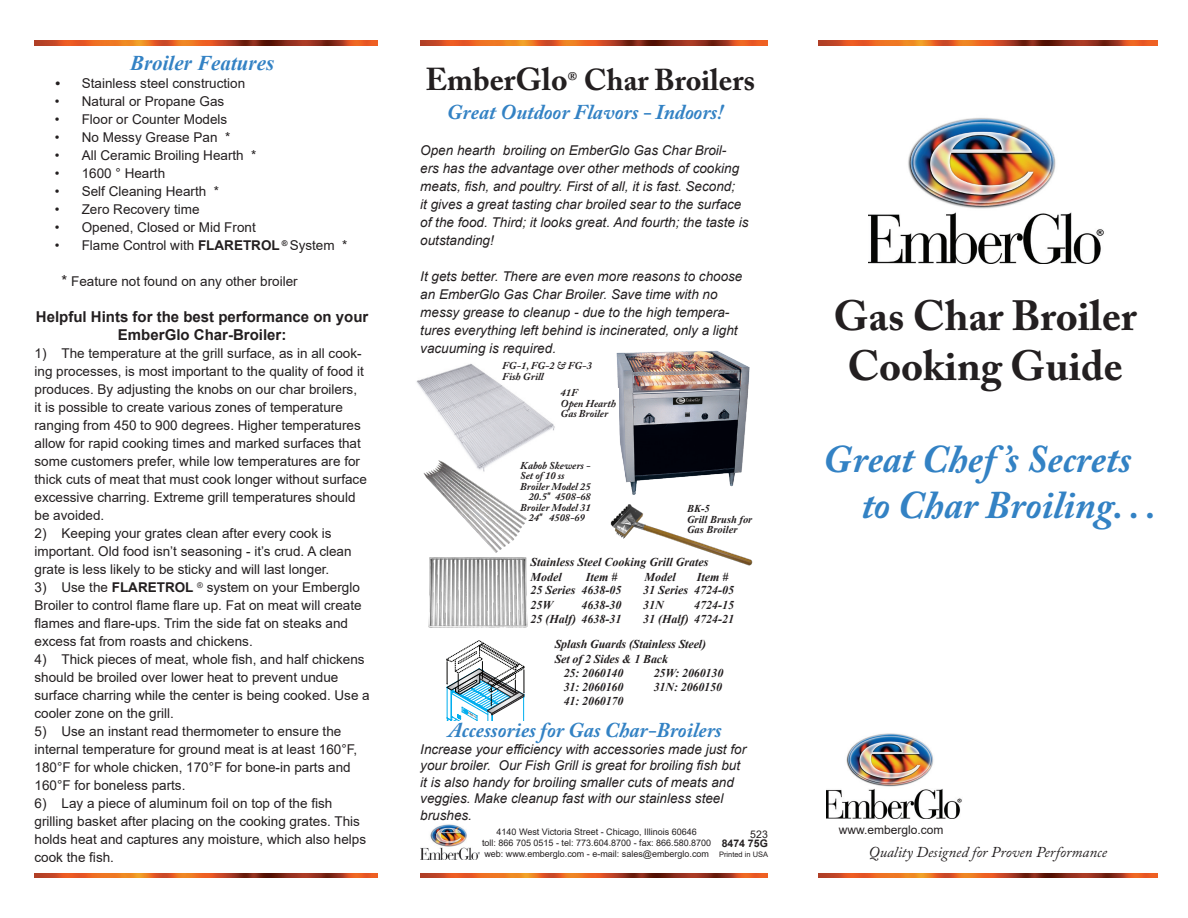
<style>
.page{position:relative;width:1188px;height:918px;background:#fff}
.page>*{position:absolute;margin:0;border:0;box-sizing:border-box;transform-origin:0 0}
.t1{font:700 42px/50.4px "Adobe Caslon Pro";color:#231f20;text-align:center}
.t2{font:italic 700 39px/46.8px "Adobe Caslon Pro";color:#3382c4}
.t3{font:700 30px "Adobe Caslon Pro";color:#231f20}
.t4{font:italic 700 21px "Adobe Caslon Pro";color:#3382c4}
.t5{font:italic 700 21px "Times New Roman";color:#3382c4}
.t6{font:700 15px/18px "Arial";color:#231f20;text-align:center}
.t7{font:italic 15px "Adobe Caslon Pro";color:#231f20}
.t8{font:13.5px/18px "Arial";color:#231f20}
.t9{font:italic 13.5px/18px "Arial";color:#231f20}
.t10{font:italic 700 12px/14.4px "Times New Roman";color:#231f20}
.t11{font:12px "Arial";color:#231f20}
.t12{font:italic 700 10.5px/10.5px "Adobe Caslon Pro";color:#231f20}
.t13{font:italic 700 10.5px/10.5px "Times New Roman";color:#231f20}
.t14{font:700 10.5px "Arial";color:#231f20}
.t15{font:10.5px "Arial";color:#231f20}
.t16{font:9px/10.8px "Arial";color:#231f20}
.s1{font-weight:700;font-style:italic}
.s2{font-weight:700}
.s3{font-size:15px}
.s4{font-size:31.5px}
.s5{font-size:18px}
.s6{font-family:"Arial";font-weight:400;font-style:normal}
.s7{font-size:7.5px}
</style>
<div class="page">
<img style="left:420px;top:824px;width:59px;height:36px">
<img style="left:826px;top:733px;width:136px;height:85px">
<img style="left:868px;top:118px;width:236px;height:145px">
<img style="left:818px;top:41px;width:340px;height:4px">
<img style="left:818px;top:873px;width:340px;height:5px">
<img style="left:35px;top:873px;width:343px;height:5px">
<img style="left:35px;top:41px;width:343px;height:4px">
<img style="left:420px;top:41px;width:348px;height:4px">
<img style="left:420px;top:873px;width:348px;height:5px">
<img style="left:616px;top:350px;width:134px;height:145px">
<img style="left:416px;top:363px;width:139px;height:96px">
<div style="left:502px;top:362px;width:96px;height:22px;background:#fff"></div>
<img style="left:423px;top:459px;width:104px;height:94px">
<img style="left:610px;top:504px;width:143px;height:62px">
<div style="left:561px;top:388px;width:58px;height:40px;background:#fff"></div>
<img style="left:429px;top:557px;width:99px;height:71px">
<svg style="left:446px;top:640px;width:79px;height:81px"></svg>
<h3 class="t5" style="left:130px;top:48px;width:146px">Broiler Features</h3>
<p class="t8" style="left:55px;top:74px;width:192px"><span class="s1">•</span> Stainless steel construction</p>
<p class="t8" style="left:55px;top:92px;width:171px">• Natural or Propane Gas</p>
<p class="t8" style="left:55px;top:110px;width:174px">• Floor or Counter Models</p>
<p class="t8" style="left:55px;top:128px;width:177px">• No Messy Grease Pan *</p>
<p class="t8" style="left:55px;top:146px;width:203px">• All Ceramic Broiling Hearth *</p>
<p class="t8" style="left:55px;top:164px;width:112px">• 1600 ° Hearth</p>
<p class="t8" style="left:55px;top:182px;width:166px">• Self Cleaning Hearth *</p>
<p class="t8" style="left:55px;top:200px;width:146px">• Zero Recovery time</p>
<p class="t8" style="left:55px;top:218px;width:203px">• Opened, Closed or Mid Front</p>
<p class="t8" style="left:55px;top:236px;width:294px">• Flame Control with <span class="s2">FLARETROL</span> <sup>®</sup> System *</p>
<p class="t8" style="left:62px;top:272px;width:238px"><span class="s3">*</span> Feature not found on any other broiler</p>
<p class="t6" style="left:36px;top:308px;width:334px">Helpful Hints for the best performance on your<br>EmberGlo Char-Broiler:</p>
<p class="t8" style="left:34px;top:344px;width:334px">1) The temperature at the grill surface, as in all cook&shy;ing processes, is most important to the quality of food it produces. By adjusting the knobs on our char broilers, it is possible to create various zones of temperature ranging from 450 to 900 degrees. Higher temperatures allow for rapid cooking times and marked surfaces that some customers prefer, while low temperatures are for thick cuts of meat that must cook longer without surface excessive charring. Extreme grill temperatures should be avoided.</p>
<p class="t8" style="left:34px;top:524px;width:319px">2) Keeping your grates clean after every cook is important. Old food isn’t seasoning - it’s crud. A clean grate is less likely to be sticky and will last longer.</p>
<p class="t8" style="left:34px;top:578px;width:329px">3) Use the <span class="s2">FLARETROL</span> <sup>®</sup> system on your Emberglo Broiler to control flame flare up. Fat on meat will create flames and flare-ups. Trim the side fat on steaks and excess fat from roasts and chickens.</p>
<p class="t8" style="left:34px;top:650px;width:337px">4) Thick pieces of meat, whole fish, and half chickens should be broiled over lower heat to prevent undue surface charring while the center is being cooked. Use a cooler zone on the grill.</p>
<p class="t8" style="left:34px;top:722px;width:324px">5) Use an instant read thermometer to ensure the internal temperature for ground meat is at least 160°F, 180°F for whole chicken, 170°F for bone-in parts and 160°F for boneless parts.</p>
<p class="t8" style="left:34px;top:794px;width:333px">6) Lay a piece of aluminum foil on top of the fish grilling basket after placing on the cooking grates. This holds heat and captures any moisture, which also helps cook the fish.</p>
<h3 class="t3" style="left:425px;top:62px;width:331px"><span class="s4">EmberGlo</span><span class="s5">®</span> Char Broilers</h3>
<h3 class="t4" style="left:447px;top:100px;width:278px">Great Outdoor Flavors - Indoors!</h3>
<p class="t9" style="left:420px;top:142px;width:330px">Open hearth broiling on EmberGlo Gas Char Broil&shy;ers has the advantage over other methods of cooking meats, fish, and poultry. First of all, it is fast. Second;<br>it gives a great tasting char broiled sear to the surface of the food. Third; it looks great. And fourth; the taste is outstanding!</p>
<p class="t9" style="left:420px;top:268px;width:324px">It gets better. There are even more reasons to choose an EmberGlo Gas Char Broiler. Save time with no messy grease to cleanup - due to the high tempera&shy;tures everything left behind is incinerated, only a light vacuuming is required.</p>
<p class="t12" style="left:502px;top:361px;width:91px">FG-1, FG-2 &amp; FG-3<br>Fish Grill</p>
<p class="t12" style="left:561px;top:387px;width:57px">41F<br>Open Hearth<br>Gas Broiler</p>
<p class="t12" style="left:520px;top:460px;width:72px">Kabob Skewers -</p>
<p class="t12" style="left:520px;top:471px;width:46px">Set of 10 ss</p>
<p class="t12" style="left:520px;top:481px;width:72px">Broiler Model 25</p>
<p class="t12" style="left:529px;top:492px;width:64px">20.5<span class="s6">″</span> 4508-68</p>
<p class="t12" style="left:520px;top:502px;width:72px">Broiler Model 31</p>
<p class="t12" style="left:529px;top:513px;width:58px">24<span class="s6">″</span> 4508-69</p>
<p class="t13" style="left:687px;top:503px;width:67px">BK-5<br>Grill Brush for<br>Gas Broiler</p>
<p class="t10" style="left:531px;top:555px;width:180px">Stainless Steel Cooking Grill Grates<br>Model</p>
<p class="t10" style="left:586px;top:569px;width:33px">Item #</p>
<p class="t10" style="left:645px;top:569px;width:33px">Model</p>
<p class="t10" style="left:697px;top:569px;width:33px">Item #</p>
<p class="t10" style="left:531px;top:583px;width:92px">25 Series 4638-05<br>25W</p>
<p class="t10" style="left:643px;top:583px;width:92px">31 Series 4724-05<br>31N</p>
<p class="t10" style="left:531px;top:597px;width:92px;text-align:right">4638-30<br>25 (Half) 4638-31</p>
<p class="t10" style="left:643px;top:597px;width:92px;text-align:right">4724-15<br>31 (Half) 4724-21</p>
<p class="t10" style="left:555px;top:637px;width:153px">Splash Guards (Stainless Steel)</p>
<p class="t10" style="left:555px;top:651px;width:115px">Set of 2 Sides &amp; 1 Back</p>
<p class="t10" style="left:564px;top:665px;width:61px">25: 2060140</p>
<p class="t10" style="left:654px;top:665px;width:71px">25W: 2060130</p>
<p class="t10" style="left:564px;top:680px;width:61px">31: 2060160</p>
<p class="t10" style="left:654px;top:680px;width:70px">31N: 2060150</p>
<p class="t10" style="left:564px;top:694px;width:61px">41: 2060170</p>
<h3 class="t4" style="left:448px;top:718px;width:275px">Accessories for Gas Char-Broilers</h3>
<p class="t9" style="left:420px;top:741px;width:327px;line-height:16.5px">Increase your efficiency with accessories made just for your broiler. Our Fish Grill is great for broiling fish but it is also handy for broiling smaller cuts of meats and veggies. Make cleanup fast with our stainless steel brushes.</p>
<p class="t16" style="left:482px;top:826px;width:288px;text-indent:14px">4140 West Victoria Street - Chicago, Illinois 60646<br>toll: 866 705 0515 - tel: 773.604.8700 - fax: 866.580.8700<br>web: www.emberglo.com - e-mail: sales@emberglo.com <span class="s7">Printed in USA</span></p>
<p class="t15" style="left:750px;top:827px;width:19px">523</p>
<p class="t14" style="left:722px;top:836px;width:48px">8474 75G</p>
<h1 class="t1" style="left:834px;top:290px;width:304px">Gas Char Broiler<br>Cooking Guide</h1>
<h2 class="t2" style="left:862px;top:435px;width:296px;text-indent:-39px">Great Chef ’s Secrets to Char Broiling. . .</h2>
<p class="t11" style="left:839px;top:822px;width:106px">www.emberglo.com</p>
<p class="t7" style="left:868px;top:843px;width:240px">Quality Designed for Proven Performance</p>
</div>
